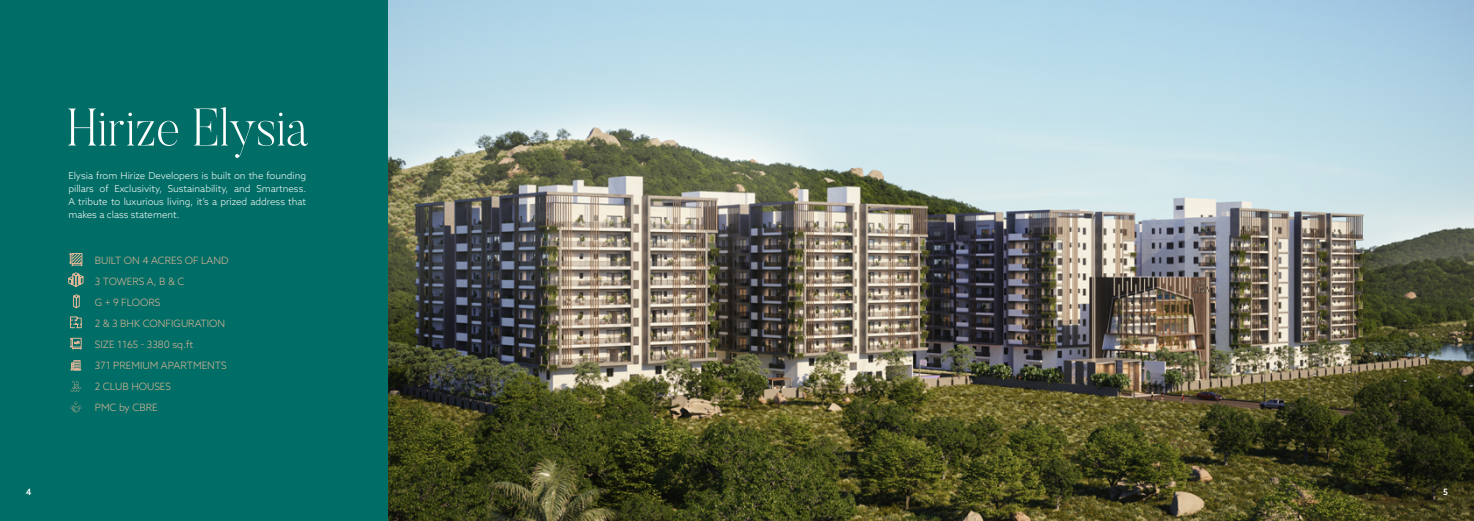
<style>
.page{position:relative;width:1474px;height:521px;background:#fff}
.page>*{position:absolute;margin:0;border:0;box-sizing:border-box;transform-origin:0 0}
.t1{font:200 52.5px "Butler";letter-spacing:-.015em;color:#fff}
.t2{font:300 10.06px/21px "Azo Sans";color:#e3b697}
.t3{font:300 9.62px/13.1px "Azo Sans";color:#fff;text-align:justify}
.t4{font:500 8.75px "Azo Sans";color:#fff}
</style>
<div class="page">
<img style="left:387px;top:0;width:1086px;height:521px">
<div style="left:0;top:0;width:387px;height:521px;background:#006e66"></div>
<svg style="left:70px;top:316px;width:12px;height:12px"></svg>
<svg style="left:68px;top:272px;width:16px;height:15px"></svg>
<svg style="left:73px;top:294px;width:7px;height:14px"></svg>
<svg style="left:69px;top:253px;width:14px;height:13px"></svg>
<svg style="left:70px;top:337px;width:12px;height:13px"></svg>
<svg style="left:70px;top:381px;width:11px;height:10px"></svg>
<svg style="left:70px;top:360px;width:12px;height:10px"></svg>
<svg style="left:70px;top:402px;width:11px;height:11px"></svg>
<h1 class="t1" style="left:67px;top:94px;width:243px">Hirize Elysia</h1>
<p class="t3" style="left:68px;top:169px;width:239px">Elysia from Hirize Developers is built on the founding pillars of Exclusivity, Sustainability, and Smartness.<br>A tribute to luxurious living, it’s a prized address that makes a class statement.</p>
<p class="t2" style="left:95px;top:249px;width:135px">BUILT ON 4 ACRES OF LAND<br>3 TOWERS A, B &amp; C<br>G + 9 FLOORS<br>2 &amp; 3 BHK CONFIGURATION<br>SIZE 1165 - 3380 sq.ft<br>371 PREMIUM APARTMENTS<br>2 CLUB HOUSES<br>PMC by CBRE</p>
<p class="t4" style="left:26px;top:486px;width:7px">4</p>
<p class="t4" style="left:1442px;top:486px;width:6px">5</p>
</div>
